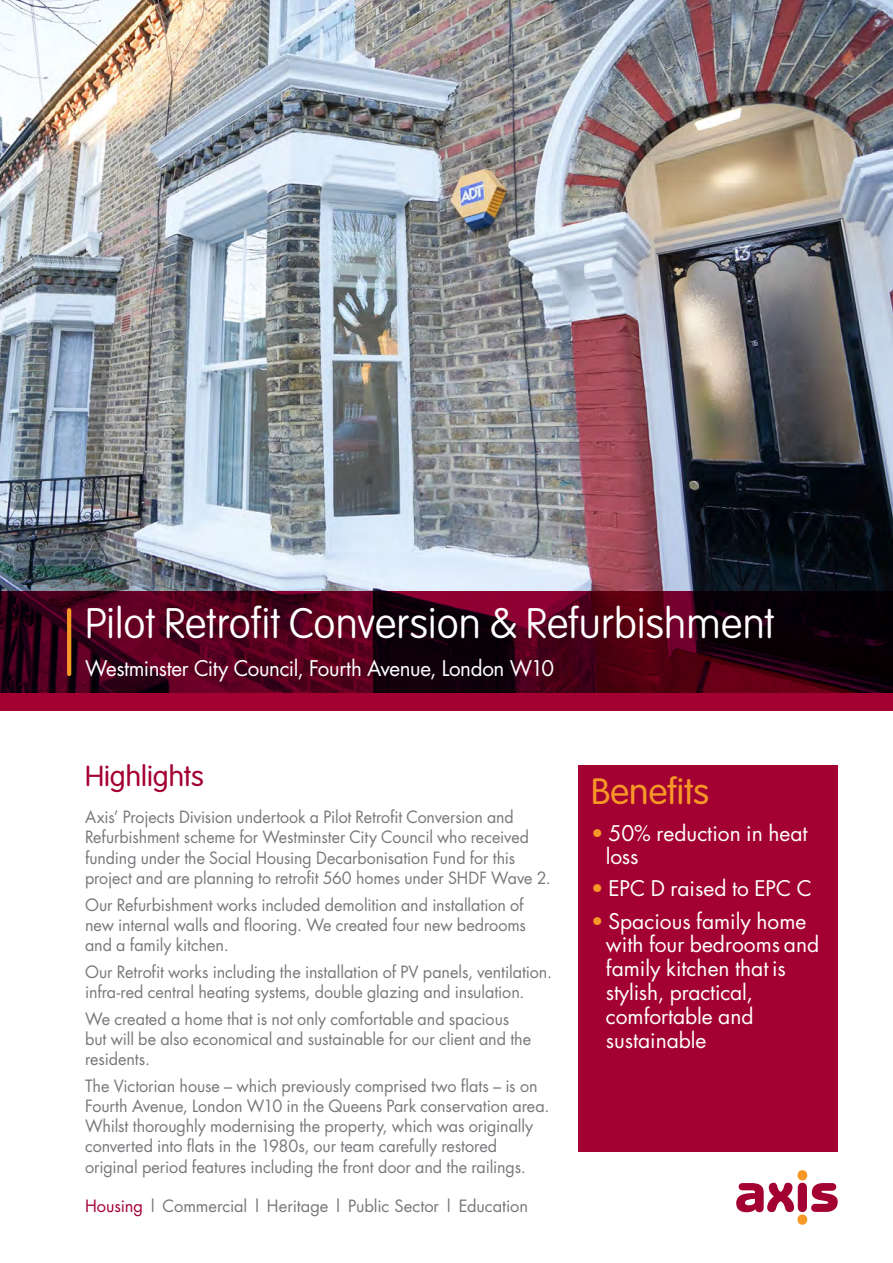
<style>
.page{position:relative;width:893px;height:1263px;background:#fff}
.page>*{position:absolute;margin:0;border:0;box-sizing:border-box;transform-origin:0 0}
.t1{font:100 42px "VAG Rounded";letter-spacing:.005em;color:#fff}
.t2{font:300 36px "VAG Rounded";color:#f79727}
.t3{font:300 28.5px "VAG Rounded";color:#a40133}
.BODY_COPY{font:21px/23.7px "Futura";letter-spacing:-.005em;color:#fff}
.BODY_COPY-2{font:16.5px/20.2px "Futura";letter-spacing:-.005em;color:#76787b}
.s1{color:#a40133}
.s2{color:#f79727}
</style>
<div class="page">
<img style="left:0;top:0;width:893px;height:591px">
<svg style="left:0;top:591px;width:893px;height:102px;background:#3b0015"></svg>
<div style="left:0;top:693px;width:893px;height:17px;background:#a40133"></div>
<hr style="left:67px;top:610px;width:4px;height:64px;background:#f79727">
<div style="left:797px;top:1170px;width:10px;height:10px;background:#f79727;border-radius:50%"></div>
<div style="left:797px;top:1214px;width:10px;height:11px;background:#f79727;border-radius:50%"></div>
<svg style="left:736px;top:1183px;width:102px;height:29px"></svg>
<div style="left:578px;top:765px;width:260px;height:387px;background:#a40133"></div>
<p class="t1" style="left:85px;top:599px;width:691px">Pilot Retrofit Conversion &amp; Refurbishment</p>
<p class="BODY_COPY" style="left:85px;top:656px;width:471px">Westminster City Council, Fourth Avenue, London W10</p>
<p class="t3" style="left:85px;top:760px;width:120px">Highlights</p>
<p class="BODY_COPY-2" style="left:85px;top:807px;width:467px">Axis’ Projects Division undertook a Pilot Retrofit Conversion and Refurbishment scheme for Westminster City Council who received funding under the Social Housing Decarbonisation Fund for this project and are planning to retrofit 560 homes under SHDF Wave 2.</p>
<p class="BODY_COPY-2" style="left:85px;top:894px;width:442px">Our Refurbishment works included demolition and installation of new internal walls and flooring. We created four new bedrooms and a family kitchen.</p>
<p class="BODY_COPY-2" style="left:85px;top:961px;width:468px">Our Retrofit works including the installation of PV panels, ventilation. infra-red central heating systems, double glazing and insulation.</p>
<p class="BODY_COPY-2" style="left:85px;top:1008px;width:448px">We created a home that is not only comfortable and spacious but will be also economical and sustainable for our client and the residents.</p>
<p class="BODY_COPY-2" style="left:85px;top:1075px;width:466px">The Victorian house – which previously comprised two flats – is on Fourth Avenue, London W10 in the Queens Park conservation area.<br>Whilst thoroughly modernising the property, which was originally converted into flats in the 1980s, our team carefully restored original period features including the front door and the railings.</p>
<p class="BODY_COPY-2" style="left:85px;top:1195px;width:445px"><span class="s1">Housing</span> | Commercial | Heritage | Public Sector | Education</p>
<p class="t2" style="left:591px;top:771px;width:120px">Benefits</p>
<p class="BODY_COPY" style="left:606px;top:821px;width:203px;line-height:22.8px;text-indent:-15px"><span class="s2">•</span> 50% reduction in heat loss</p>
<p class="BODY_COPY" style="left:591px;top:876px;width:222px"><span class="s2">•</span> EPC D raised to EPC C</p>
<p class="BODY_COPY" style="left:606px;top:909px;width:215px;text-indent:-15px"><span class="s2">•</span> Spacious family home with four bedrooms and family kitchen that is stylish, practical, comfortable and sustainable</p>
</div>
